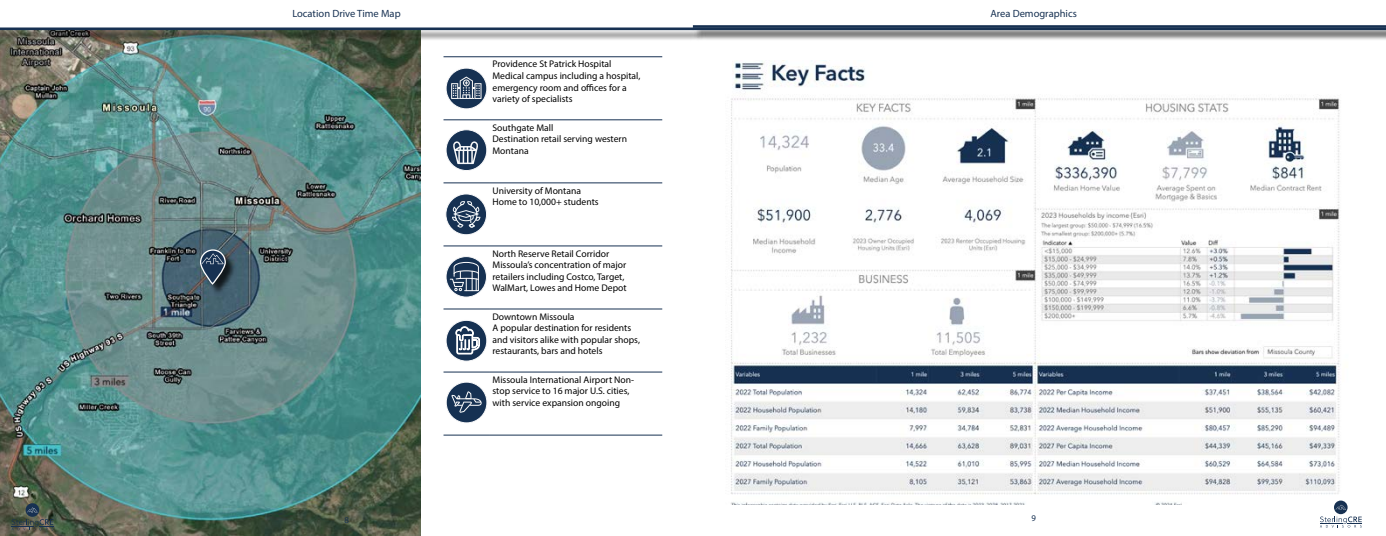
<style>
.page{position:relative;width:1386px;height:536px;background:#fff}
.page>*{position:absolute;margin:0;border:0;box-sizing:border-box;transform-origin:0 0}
.t1{font:10.5px "Myriad Pro";color:#173152}
.t2{font:9.62px/11.5px "Myriad Pro";color:#000}
.t3{font:8.75px "Myriad Pro";color:#173152}
</style>
<div class="page">
<hr style="left:444px;top:56px;width:45px;height:1px;background:#173152">
<hr style="left:489px;top:56px;width:173px;height:1px;background:#173152">
<hr style="left:444px;top:119px;width:45px;height:1px;background:#173152">
<hr style="left:489px;top:119px;width:173px;height:1px;background:#173152">
<hr style="left:444px;top:308px;width:45px;height:1px;background:#173152">
<hr style="left:489px;top:308px;width:173px;height:1px;background:#173152">
<hr style="left:444px;top:371px;width:45px;height:1px;background:#173152">
<hr style="left:489px;top:371px;width:173px;height:1px;background:#173152">
<hr style="left:444px;top:434px;width:45px;height:1px;background:#173152">
<hr style="left:489px;top:434px;width:173px;height:1px;background:#173152">
<hr style="left:444px;top:182px;width:45px;height:1px;background:#173152">
<hr style="left:489px;top:182px;width:173px;height:1px;background:#173152">
<hr style="left:444px;top:245px;width:45px;height:1px;background:#173152">
<hr style="left:489px;top:245px;width:173px;height:1px;background:#173152">
<div style="left:446px;top:68px;width:41px;height:41px;background:#163152;border-radius:50%"></div>
<div style="left:446px;top:68px;width:41px;height:41px;border:1px solid #f9f9fa;border-radius:50%"></div>
<svg style="left:451px;top:77px;width:31px;height:22px"></svg>
<div style="left:446px;top:130px;width:41px;height:40px;background:#163152;border-radius:50%"></div>
<div style="left:446px;top:129px;width:41px;height:42px;border:1px solid #f9f9fa;border-radius:50%"></div>
<svg style="left:452px;top:141px;width:26px;height:23px"></svg>
<svg style="left:446px;top:194px;width:41px;height:41px"></svg>
<div style="left:445px;top:193px;width:42px;height:42px;border:1px solid #f9f9fa;border-radius:50%"></div>
<svg style="left:452px;top:201px;width:28px;height:26px"></svg>
<svg style="left:446px;top:256px;width:40px;height:41px"></svg>
<div style="left:446px;top:256px;width:41px;height:41px;border:1px solid #f9f9fa;border-radius:50%"></div>
<svg style="left:449px;top:261px;width:30px;height:30px"></svg>
<svg style="left:446px;top:320px;width:41px;height:41px"></svg>
<div style="left:446px;top:320px;width:41px;height:41px;border:1px solid #f9f9fa;border-radius:50%"></div>
<svg style="left:453px;top:326px;width:27px;height:28px"></svg>
<div style="left:446px;top:382px;width:41px;height:41px;background:#163152;border-radius:50%"></div>
<div style="left:446px;top:381px;width:41px;height:42px;border:1px solid #f9f9fa;border-radius:50%"></div>
<svg style="left:451px;top:391px;width:31px;height:21px"></svg>
<img style="left:0;top:41px;width:421px;height:494px">
<div style="left:201px;top:251px;width:35px;height:44px;background:#000;opacity:.75"></div>
<svg style="left:201px;top:250px;width:24px;height:34px"></svg>
<div style="left:200px;top:249px;width:26px;height:35px;border:1px solid #fff;border-radius:12px"></div>
<svg style="left:202px;top:253px;width:22px;height:11px"></svg>
<img style="left:731px;top:61px;width:609px;height:443px">
<hr style="left:693px;top:25px;width:693px;height:3px;background:#173152">
<svg style="left:1334px;top:500px;width:14px;height:14px"></svg>
<svg style="left:1336px;top:504px;width:10px;height:5px"></svg>
<svg style="left:1320px;top:516px;width:42px;height:11px"></svg>
<div style="left:0;top:29px;width:704px;height:12px;background:#000;opacity:.75"></div>
<hr style="left:0;top:27px;width:693px;height:3px;background:#173152">
<svg style="left:26px;top:503px;width:13px;height:13px"></svg>
<svg style="left:27px;top:507px;width:11px;height:5px"></svg>
<svg style="left:11px;top:518px;width:42px;height:12px"></svg>
<div style="left:694px;top:29px;width:692px;height:12px;background:#000;opacity:.75"></div>
<hr style="left:693px;top:27px;width:693px;height:3px;background:#173152">
<p class="t1" style="left:292px;top:7px;width:110px">Location Drive Time Map</p>
<p class="t3" style="left:344px;top:515px;width:6px">8</p>
<p class="t2" style="left:493px;top:58px;width:149px">Providence St Patrick Hospital<br>Medical campus including a hospital, emergency room and offices for a variety of specialists</p>
<p class="t2" style="left:493px;top:121px;width:136px">Southgate Mall<br>Destination retail serving western<br>Montana</p>
<p class="t2" style="left:493px;top:184px;width:108px">University of Montana<br>Home to 10,000+ students</p>
<p class="t2" style="left:493px;top:247px;width:136px">North Reserve Retail Corridor Missoula’s concentration of major retailers including Costco, Target, WalMart, Lowes and Home Depot</p>
<p class="t2" style="left:493px;top:310px;width:149px">Downtown Missoula<br>A popular destination for residents and visitors alike with popular shops, restaurants, bars and hotels</p>
<p class="t2" style="left:493px;top:373px;width:143px">Missoula International Airport Non&shy;stop service to 16 major U.S. cities, with service expansion ongoing</p>
<p class="t1" style="left:990px;top:7px;width:88px">Area Demographics</p>
<p class="t3" style="left:1031px;top:512px;width:6px">9</p>
</div>
